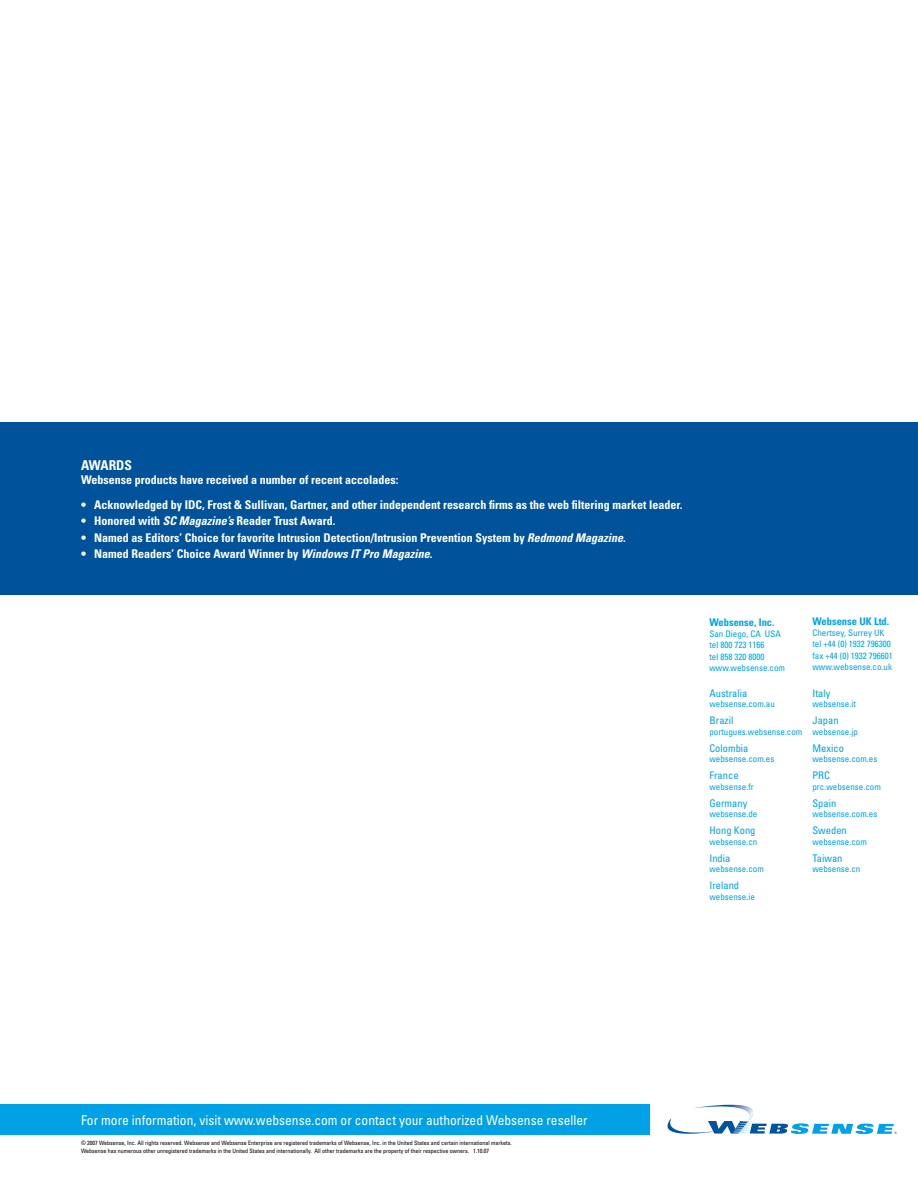
<style>
.page{position:relative;width:918px;height:1188px;background:#fff}
.page>*{position:absolute;margin:0;border:0;box-sizing:border-box;transform-origin:0 0}
.t1{font:condensed 13.5px "Univers";color:#fff}
.t2{font:700 condensed 13.5px "Univers";color:#fff}
.t3{font:700 condensed 12px "Univers";color:#fff}
.t4{font:condensed 10.5px "Univers";color:#00a2e5}
.t5{font:700 condensed 10.5px "Univers";color:#00a2e5}
.t6{font:condensed 9px/11.2px "Univers";color:#00a2e5}
.t7{font:condensed 6px/8.2px "Univers";color:#000}
.s1{font-style:italic}
</style>
<div class="page">
<div style="left:0;top:422px;width:918px;height:173px;background:#00539b"></div>
<div style="left:0;top:1104px;width:649px;height:30px;background:#00a2e5"></div>
<svg style="left:668px;top:1105px;width:229px;height:29px"></svg>
<p class="t2" style="left:81px;top:457px;width:53px">AWARDS</p>
<p class="t3" style="left:81px;top:473px;width:319px">Websense products have received a number of recent accolades:</p>
<p class="t3" style="left:81px;top:497px;width:603px">• Acknowledged by IDC, Frost &amp; Sullivan, Gartner, and other independent research firms as the web filtering market leader.</p>
<p class="t3" style="left:81px;top:514px;width:256px">• Honored with <span class="s1">SC Magazine’s</span> Reader Trust Award.</p>
<p class="t3" style="left:81px;top:530px;width:546px">• Named as Editors’ Choice for favorite Intrusion Detection/Intrusion Prevention System by <span class="s1">Redmond Magazine</span>.</p>
<p class="t3" style="left:81px;top:547px;width:353px">• Named Readers’ Choice Award Winner by <span class="s1">Windows IT Pro Magazine</span>.</p>
<p class="t5" style="left:709px;top:616px;width:67px">Websense, Inc.</p>
<p class="t6" style="left:709px;top:628px;width:77px">San Diego, CA USA tel 800 723 1166<br>tel 858 320 8000 www.websense.com</p>
<p class="t4" style="left:709px;top:686px;width:39px">Australia</p>
<p class="t6" style="left:709px;top:698px;width:67px">websense.com.au</p>
<p class="t4" style="left:709px;top:714px;width:25px">Brazil</p>
<p class="t6" style="left:709px;top:726px;width:94px">portugues.websense.com</p>
<p class="t4" style="left:709px;top:741px;width:41px">Colombia</p>
<p class="t6" style="left:709px;top:753px;width:66px">websense.com.es</p>
<p class="t4" style="left:709px;top:769px;width:31px">France</p>
<p class="t6" style="left:709px;top:781px;width:46px">websense.fr</p>
<p class="t4" style="left:709px;top:796px;width:39px">Germany</p>
<p class="t6" style="left:709px;top:808px;width:49px">websense.de</p>
<p class="t4" style="left:709px;top:824px;width:48px">Hong Kong</p>
<p class="t6" style="left:709px;top:836px;width:49px">websense.cn</p>
<p class="t4" style="left:709px;top:851px;width:22px">India</p>
<p class="t6" style="left:709px;top:863px;width:56px">websense.com</p>
<p class="t4" style="left:709px;top:879px;width:31px">Ireland</p>
<p class="t6" style="left:709px;top:891px;width:47px">websense.ie</p>
<p class="t5" style="left:812px;top:615px;width:78px">Websense UK Ltd.</p>
<p class="t6" style="left:812px;top:627px;width:82px">Chertsey, Surrey UK tel +44 (0) 1932 796300 fax +44 (0) 1932 796601 www.websense.co.uk</p>
<p class="t4" style="left:812px;top:686px;width:20px">Italy</p>
<p class="t6" style="left:812px;top:698px;width:45px">websense.it</p>
<p class="t4" style="left:812px;top:714px;width:28px">Japan</p>
<p class="t6" style="left:812px;top:726px;width:47px">websense.jp</p>
<p class="t4" style="left:812px;top:741px;width:33px">Mexico</p>
<p class="t6" style="left:812px;top:753px;width:66px">websense.com.es</p>
<p class="t4" style="left:812px;top:769px;width:19px">PRC</p>
<p class="t6" style="left:812px;top:781px;width:70px">prc.websense.com</p>
<p class="t4" style="left:812px;top:796px;width:25px">Spain</p>
<p class="t6" style="left:812px;top:808px;width:66px">websense.com.es</p>
<p class="t4" style="left:812px;top:824px;width:36px">Sweden</p>
<p class="t6" style="left:812px;top:836px;width:56px">websense.com</p>
<p class="t4" style="left:812px;top:851px;width:32px">Taiwan</p>
<p class="t6" style="left:812px;top:863px;width:49px">websense.cn</p>
<p class="t1" style="left:81px;top:1111px;width:508px">For more information, visit www.websense.com or contact your authorized Websense reseller</p>
<p class="t7" style="left:81px;top:1138px;width:432px">© 2007 Websense, Inc. All rights reserved. Websense and Websense Enterprise are registered trademarks of Websense, Inc. in the United States and certain international markets.<br>Websense has numerous other unregistered trademarks in the United States and internationally. All other trademarks are the property of their respective owners. 1.10.07</p>
</div>
